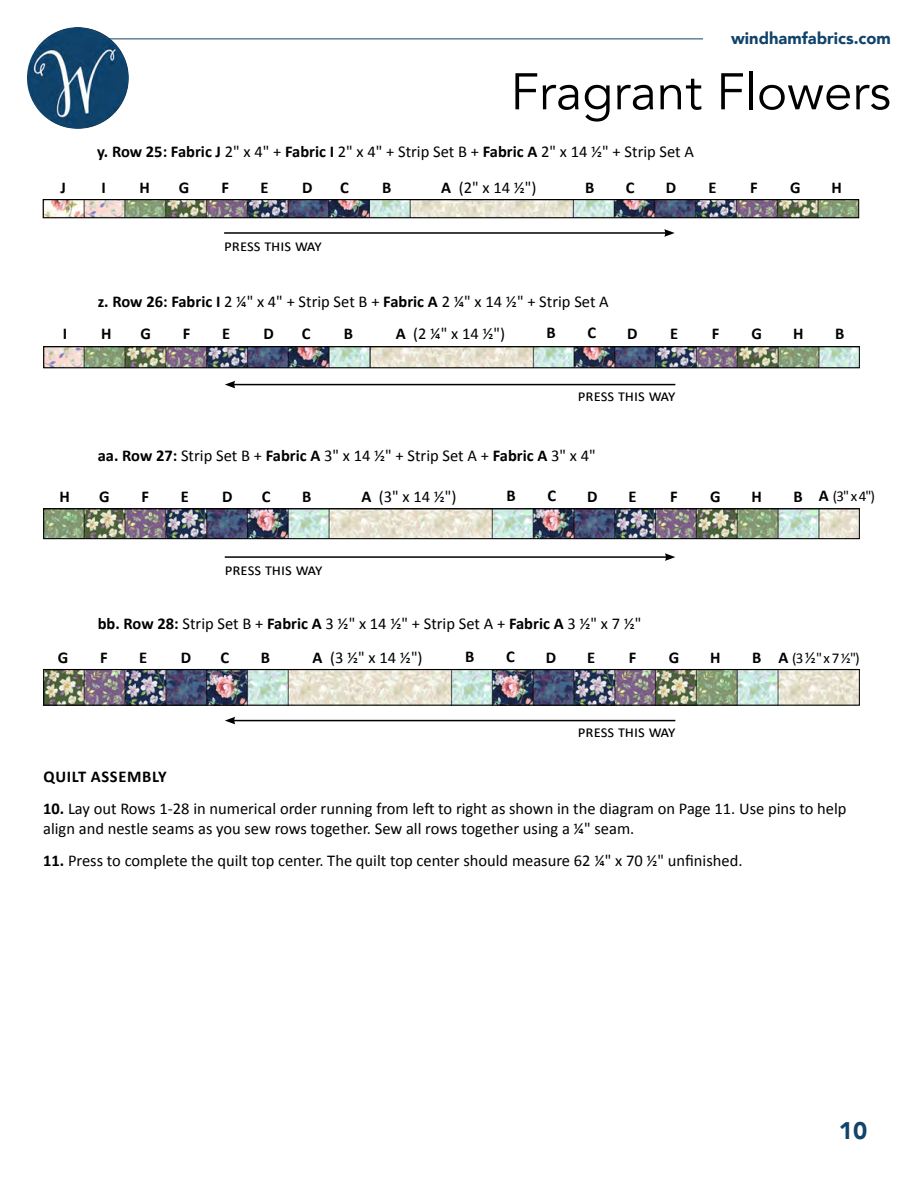
<style>
.page{position:relative;width:918px;height:1188px;background:#fff}
.page>*{position:absolute;margin:0;border:0;box-sizing:border-box;transform-origin:0 0}
.t1{font:51px "Avenir";color:#000}
.t2{font:900 24px "Avenir";color:#11436b}
.t3{font:16.5px/19.8px "Calibri";color:#000}
.t4{font:700 16.5px "Calibri";letter-spacing:.04em;color:#000}
.t5{font:900 16.5px "Avenir";color:#11436b}
.t6{font:15px "Calibri";color:#000}
.s1{font-weight:700}
.s2{font-weight:700;font-size:16.5px}
.s3{font-size:16.5px}
</style>
<div class="page">
<img style="left:27px;top:27px;width:102px;height:102px;border-radius:51px">
<hr style="left:109px;top:39px;width:594px;height:1px;background:#11436b">
<img style="left:45px;top:201px;width:812px;height:15px">
<div style="left:43px;top:199px;width:816px;height:19px;border:1px solid #000"></div>
<hr style="left:224px;top:232px;width:443px;height:2px;background:#000">
<svg style="left:664px;top:229px;width:11px;height:8px"></svg>
<img style="left:46px;top:349px;width:812px;height:17px">
<div style="left:44px;top:347px;width:816px;height:21px;border:1px solid #000"></div>
<hr style="left:233px;top:384px;width:442px;height:1px;background:#000">
<svg style="left:225px;top:381px;width:10px;height:7px"></svg>
<img style="left:46px;top:511px;width:812px;height:26px">
<div style="left:44px;top:509px;width:816px;height:30px;border:1px solid #000"></div>
<hr style="left:225px;top:556px;width:442px;height:2px;background:#000">
<svg style="left:665px;top:553px;width:10px;height:8px"></svg>
<img style="left:46px;top:671px;width:812px;height:32px">
<div style="left:44px;top:669px;width:816px;height:36px;border:1px solid #000"></div>
<hr style="left:233px;top:720px;width:442px;height:1px;background:#000">
<svg style="left:225px;top:717px;width:10px;height:7px"></svg>
<p class="t5" style="left:731px;top:24px;width:161px">windhamfabrics.com</p>
<h1 class="t1" style="left:511px;top:61px;width:382px">Fragrant Flowers</h1>
<p class="t3" style="left:97px;top:141px;width:598px"><span class="s1">y. Row 25: Fabric J</span> 2" x 4" + <span class="s1">Fabric I</span> 2" x 4" + Strip Set B + <span class="s1">Fabric A</span> 2" x 14 ½" + Strip Set A</p>
<p class="t4" style="left:60px;top:176px;width:7px">J</p>
<p class="t4" style="left:101px;top:176px;width:6px">I</p>
<p class="t4" style="left:140px;top:176px;width:12px">H</p>
<p class="t4" style="left:179px;top:176px;width:12px">G</p>
<p class="t4" style="left:221px;top:176px;width:9px">F</p>
<p class="t4" style="left:261px;top:176px;width:10px">E</p>
<p class="t4" style="left:302px;top:176px;width:12px">D</p>
<p class="t4" style="left:340px;top:176px;width:10px">C</p>
<p class="t4" style="left:382px;top:176px;width:11px">B</p>
<p class="t3" style="left:441px;top:177px;width:97px"><span class="s1">A</span> (2" x 14 ½")</p>
<p class="t4" style="left:585px;top:175px;width:11px">B</p>
<p class="t4" style="left:626px;top:175px;width:10px">C</p>
<p class="t4" style="left:666px;top:176px;width:12px">D</p>
<p class="t4" style="left:709px;top:176px;width:10px">E</p>
<p class="t4" style="left:750px;top:176px;width:9px">F</p>
<p class="t4" style="left:790px;top:176px;width:12px">G</p>
<p class="t4" style="left:832px;top:176px;width:12px">H</p>
<p class="t3" style="left:224px;top:235px;width:99px">press this way</p>
<p class="t3" style="left:98px;top:291px;width:513px"><span class="s1">z. Row 26: Fabric I</span> 2 ¼" x 4" + Strip Set B + <span class="s1">Fabric A</span> 2 ¼" x 14 ½" + Strip Set A</p>
<p class="t4" style="left:63px;top:322px;width:6px">I</p>
<p class="t4" style="left:101px;top:322px;width:12px">H</p>
<p class="t4" style="left:141px;top:322px;width:12px">G</p>
<p class="t4" style="left:183px;top:322px;width:9px">F</p>
<p class="t4" style="left:222px;top:322px;width:10px">E</p>
<p class="t4" style="left:264px;top:322px;width:12px">D</p>
<p class="t4" style="left:302px;top:322px;width:10px">C</p>
<p class="t4" style="left:344px;top:322px;width:11px">B</p>
<p class="t3" style="left:396px;top:323px;width:111px"><span class="s1">A</span> (2 ¼" x 14 ½")</p>
<p class="t4" style="left:547px;top:321px;width:11px">B</p>
<p class="t4" style="left:587px;top:321px;width:10px">C</p>
<p class="t4" style="left:627px;top:322px;width:12px">D</p>
<p class="t4" style="left:670px;top:322px;width:10px">E</p>
<p class="t4" style="left:712px;top:322px;width:9px">F</p>
<p class="t4" style="left:752px;top:322px;width:12px">G</p>
<p class="t4" style="left:793px;top:322px;width:12px">H</p>
<p class="t4" style="left:835px;top:322px;width:11px">B</p>
<p class="t3" style="left:578px;top:385px;width:99px">press this way</p>
<p class="t3" style="left:98px;top:445px;width:499px"><span class="s1">aa. Row 27:</span> Strip Set B + <span class="s1">Fabric A</span> 3" x 14 ½" + Strip Set A + <span class="s1">Fabric A</span> 3" x 4"</p>
<p class="t4" style="left:60px;top:485px;width:12px">H</p>
<p class="t4" style="left:99px;top:485px;width:12px">G</p>
<p class="t4" style="left:141px;top:485px;width:9px">F</p>
<p class="t4" style="left:181px;top:485px;width:10px">E</p>
<p class="t4" style="left:222px;top:485px;width:12px">D</p>
<p class="t4" style="left:262px;top:485px;width:10px">C</p>
<p class="t4" style="left:302px;top:485px;width:11px">B</p>
<p class="t3" style="left:361px;top:486px;width:97px"><span class="s1">A</span> (3" x 14 ½")</p>
<p class="t4" style="left:507px;top:484px;width:11px">B</p>
<p class="t4" style="left:547px;top:484px;width:10px">C</p>
<p class="t4" style="left:587px;top:485px;width:12px">D</p>
<p class="t4" style="left:629px;top:485px;width:10px">E</p>
<p class="t4" style="left:670px;top:485px;width:9px">F</p>
<p class="t4" style="left:710px;top:485px;width:12px">G</p>
<p class="t4" style="left:752px;top:485px;width:12px">H</p>
<p class="t4" style="left:794px;top:485px;width:11px">B</p>
<p class="t6" style="left:819px;top:486px;width:58px"><span class="s2">A</span> (3" x 4")</p>
<p class="t3" style="left:225px;top:559px;width:99px">press this way</p>
<p class="t3" style="left:98px;top:613px;width:545px"><span class="s1">bb. Row 28:</span> Strip Set B + <span class="s1">Fabric A</span> 3 ½" x 14 ½" + Strip Set A + <span class="s1">Fabric A</span> 3 ½" x 7 ½"</p>
<p class="t4" style="left:58px;top:646px;width:12px">G</p>
<p class="t4" style="left:100px;top:646px;width:9px">F</p>
<p class="t4" style="left:139px;top:646px;width:10px">E</p>
<p class="t4" style="left:181px;top:646px;width:12px">D</p>
<p class="t4" style="left:220px;top:646px;width:10px">C</p>
<p class="t4" style="left:261px;top:646px;width:11px">B</p>
<p class="t3" style="left:313px;top:647px;width:111px"><span class="s1">A</span> (3 ½" x 14 ½")</p>
<p class="t4" style="left:465px;top:645px;width:11px">B</p>
<p class="t4" style="left:506px;top:645px;width:10px">C</p>
<p class="t4" style="left:546px;top:646px;width:12px">D</p>
<p class="t4" style="left:587px;top:646px;width:10px">E</p>
<p class="t4" style="left:629px;top:646px;width:9px">F</p>
<p class="t4" style="left:669px;top:646px;width:12px">G</p>
<p class="t4" style="left:710px;top:646px;width:12px">H</p>
<p class="t4" style="left:752px;top:646px;width:11px">B</p>
<p class="t6" style="left:778px;top:647px;width:83px"><span class="s2">A</span> (3 <span class="s3">½</span>" x 7 ½")</p>
<p class="t3" style="left:578px;top:721px;width:99px">press this way</p>
<p class="t4" style="left:43px;top:765px;width:125px">QUILT ASSEMBLY</p>
<p class="t3" style="left:43px;top:798px;width:805px"><span class="s1">10.</span> Lay out Rows 1-28 in numerical order running from left to right as shown in the diagram on Page 11. Use pins to help align and nestle seams as you sew rows together. Sew all rows together using a ¼" seam.</p>
<p class="t3" style="left:43px;top:850px;width:701px"><span class="s1">11.</span> Press to complete the quilt top center. The quilt top center should measure 62 ¼" x 70 ½" unfinished.</p>
<h2 class="t2" style="left:839px;top:1110px;width:30px">10</h2>
</div>
